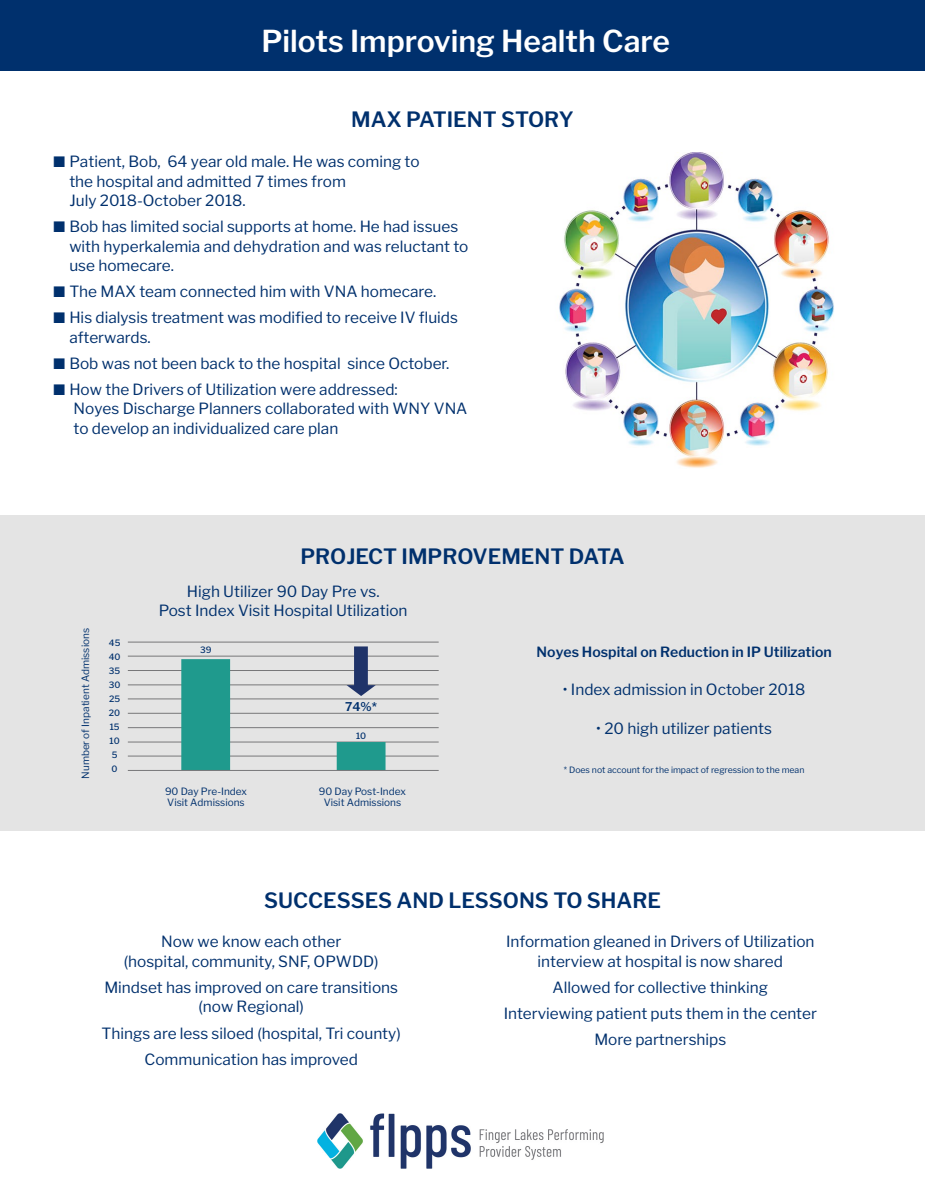
<style>
.page{position:relative;width:925px;height:1195px;background:#fff}
.page>*{position:absolute;margin:0;border:0;box-sizing:border-box;transform-origin:0 0}
.t1{font:600 30px "Libre Franklin";color:#fff}
.t2{font:600 21px "Libre Franklin";color:#00306d}
.t3{font:15.3px/19.4px "Libre Franklin";color:#00306d;text-align:center}
.t4{font:600 14.1px "Libre Franklin";color:#00306d}
.t5{font:600 12px "Libre Franklin";color:#00306d}
.t6{font:10.05px/10.6px "Libre Franklin";color:#00306d}
.t7{font:8.7px "Libre Franklin";color:#00306d}
.t8{font:500 8.7px "Libre Franklin";color:#00306d}
</style>
<div class="page">
<div style="left:0;top:515px;width:925px;height:315px;background:#e4e4e4"></div>
<hr style="left:128px;top:642px;width:311px;height:1px;background:#777779">
<hr style="left:128px;top:656px;width:311px;height:1px;background:#777779">
<hr style="left:128px;top:670px;width:311px;height:1px;background:#777779">
<hr style="left:128px;top:685px;width:311px;height:1px;background:#777779">
<hr style="left:128px;top:699px;width:311px;height:1px;background:#777779">
<hr style="left:128px;top:713px;width:311px;height:1px;background:#777779">
<hr style="left:128px;top:727px;width:311px;height:1px;background:#777779">
<hr style="left:128px;top:742px;width:311px;height:1px;background:#777779">
<hr style="left:128px;top:756px;width:311px;height:1px;background:#777779">
<hr style="left:128px;top:770px;width:311px;height:1px;background:#777779">
<svg style="left:181px;top:646px;width:204px;height:124px"></svg>
<img style="left:317px;top:1113px;width:286px;height:55px">
<div style="left:0;top:0;width:925px;height:71px;background:#00306d"></div>
<img style="left:559px;top:153px;width:275px;height:315px">
<p class="t1" style="left:261px;top:23px;width:410px">Pilots Improving Health Care</p>
<p class="t2" style="left:351px;top:107px;width:224px">MAX PATIENT STORY</p>
<p class="t3" style="left:69px;top:152px;width:352px;text-align:left;text-indent:-16px">■ Patient, Bob, 64 year old male. He was coming to the hospital and admitted 7 times from<br>July 2018-October 2018.</p>
<p class="t3" style="left:69px;top:217px;width:400px;text-align:left;text-indent:-16px">■ Bob has limited social supports at home. He had issues with hyperkalemia and dehydration and was reluctant to use homecare.</p>
<p class="t3" style="left:53px;top:282px;width:385px">■ The MAX team connected him with VNA homecare.</p>
<p class="t3" style="left:69px;top:308px;width:390px;text-align:left;text-indent:-16px">■ His dialysis treatment was modified to receive IV fluids afterwards.</p>
<p class="t3" style="left:53px;top:354px;width:398px">■ Bob was not been back to the hospital since October.</p>
<p class="t3" style="left:53px;top:380px;width:346px">■ How the Drivers of Utilization were addressed:</p>
<p class="t3" style="left:74px;top:399px;width:395px;text-align:left">Noyes Discharge Planners collaborated with WNY VNA to develop an individualized care plan</p>
<p class="t6" style="left:80px;top:779px;width:152px;rotate:-90deg">Number of Inpatient Admissions</p>
<p class="t8" style="left:109px;top:637px;width:13px">45</p>
<p class="t8" style="left:109px;top:651px;width:13px">40</p>
<p class="t8" style="left:109px;top:665px;width:13px">35</p>
<p class="t8" style="left:109px;top:679px;width:13px">30</p>
<p class="t8" style="left:109px;top:693px;width:13px">25</p>
<p class="t8" style="left:109px;top:707px;width:13px">20</p>
<p class="t8" style="left:110px;top:722px;width:11px">15</p>
<p class="t8" style="left:110px;top:736px;width:12px">10</p>
<p class="t8" style="left:112px;top:750px;width:7px">5</p>
<p class="t8" style="left:112px;top:764px;width:8px">0</p>
<p class="t2" style="left:300px;top:544px;width:326px">PROJECT IMPROVEMENT DATA</p>
<p class="t3" style="left:159px;top:582px;width:250px">High Utilizer 90 Day Pre vs.<br>Post Index Visit Hospital Utilization</p>
<p class="t4" style="left:537px;top:643px;width:297px">Noyes Hospital on Reduction in IP Utilization</p>
<p class="t3" style="left:563px;top:680px;width:244px">• Index admission in October 2018</p>
<p class="t3" style="left:596px;top:719px;width:177px">• 20 high utilizer patients</p>
<p class="t7" style="left:564px;top:765px;width:242px">* Does not account for the impact of regression to the mean</p>
<p class="t6" style="left:165px;top:786px;width:83px">90 Day Pre-Index<br>Visit Admissions</p>
<p class="t8" style="left:200px;top:645px;width:13px">39</p>
<p class="t5" style="left:345px;top:699px;width:33px">74%*</p>
<p class="t8" style="left:356px;top:730px;width:12px">10</p>
<p class="t6" style="left:319px;top:786px;width:88px;text-align:center">90 Day Post-Index<br>Visit Admissions</p>
<p class="t2" style="left:264px;top:888px;width:398px">SUCCESSES AND LESSONS TO SHARE</p>
<p class="t3" style="left:124px;top:932px;width:256px">Now we know each other<br>(hospital, community, SNF, OPWDD)</p>
<p class="t3" style="left:104px;top:978px;width:295px">Mindset has improved on care transitions (now Regional)</p>
<p class="t3" style="left:102px;top:1023px;width:301px">Things are less siloed (hospital, Tri county)</p>
<p class="t3" style="left:144px;top:1049px;width:215px">Communication has improved</p>
<p class="t3" style="left:506px;top:932px;width:310px">Information gleaned in Drivers of Utilization interview at hospital is now shared</p>
<p class="t3" style="left:504px;top:974px;width:315px;line-height:26.1px">Allowed for collective thinking<br>Interviewing patient puts them in the center<br>More partnerships</p>
</div>
